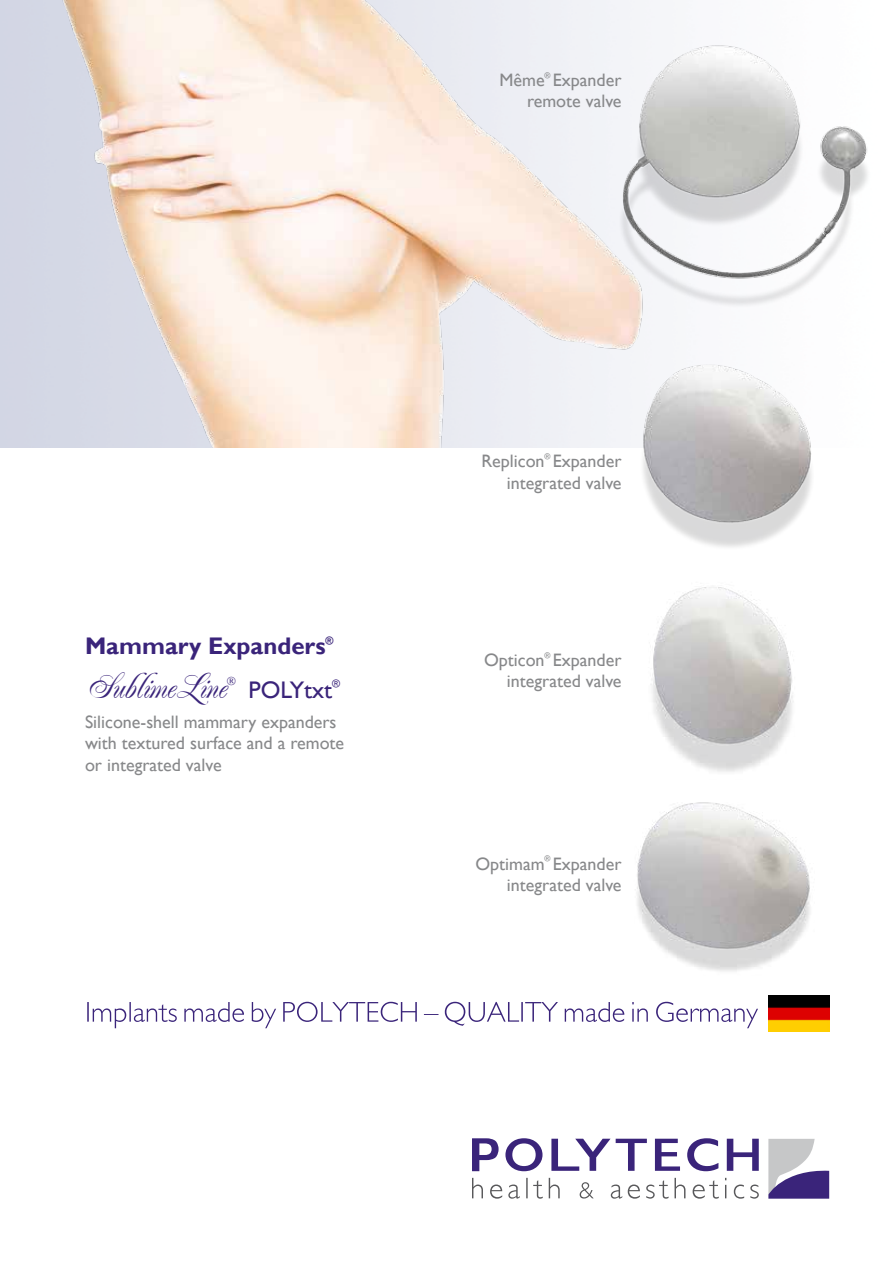
<style>
.page{position:relative;width:893px;height:1263px;background:#fff}
.page>*{position:absolute;margin:0;border:0;box-sizing:border-box;transform-origin:0 0}
.t1{font:36px "Poem Renaissance";color:#3a247a}
.t2{font:700 24px "Gill Sans";color:#3a247a}
.t3{font:24px "Gill Sans";color:#3a247a}
.t4{font:18px/21.6px "Gill Sans";color:#87888a;text-align:right}
.t5{font:700 12.9px "Poem Renaissance";color:#3a247a}
.t6{font:700 10.8px "Gill Sans";color:#3a247a}
.t7{font:10.8px "Gill Sans";color:#3a247a}
</style>
<div class="page">
<svg style="left:472px;top:1178px;width:11px;height:20px"></svg>
<svg style="left:490px;top:1184px;width:12px;height:15px"></svg>
<svg style="left:508px;top:1184px;width:12px;height:15px"></svg>
<svg style="left:526px;top:1178px;width:17px;height:21px"></svg>
<svg style="left:549px;top:1178px;width:11px;height:20px"></svg>
<svg style="left:580px;top:1182px;width:14px;height:16px"></svg>
<svg style="left:611px;top:1184px;width:11px;height:15px"></svg>
<svg style="left:628px;top:1184px;width:12px;height:15px"></svg>
<svg style="left:646px;top:1178px;width:39px;height:21px"></svg>
<svg style="left:693px;top:1180px;width:26px;height:19px"></svg>
<svg style="left:725px;top:1178px;width:1px;height:20px"></svg>
<svg style="left:734px;top:1184px;width:10px;height:15px"></svg>
<svg style="left:750px;top:1184px;width:9px;height:15px"></svg>
<svg style="left:472px;top:1138px;width:27px;height:33px"></svg>
<svg style="left:505px;top:1138px;width:37px;height:33px"></svg>
<svg style="left:551px;top:1139px;width:59px;height:32px"></svg>
<svg style="left:616px;top:1139px;width:31px;height:32px"></svg>
<svg style="left:655px;top:1139px;width:25px;height:32px"></svg>
<svg style="left:687px;top:1138px;width:31px;height:33px"></svg>
<svg style="left:727px;top:1139px;width:32px;height:32px"></svg>
<svg style="left:768px;top:1139px;width:61px;height:60px"></svg>
<img style="left:0;top:0;width:655px;height:448px">
<svg style="left:87px;top:1002px;width:671px;height:26px"></svg>
<img style="left:769px;top:995px;width:60px;height:36px">
<img style="left:609px;top:338px;width:203px;height:209px">
<img style="left:650px;top:587px;width:144px;height:185px">
<img style="left:637px;top:802px;width:173px;height:169px">
<img style="left:596px;top:39px;width:272px;height:283px">
<p class="t4" style="left:499px;top:69px;width:124px">Même<sup>®</sup> Expander remote valve</p>
<h2 class="t2" style="left:85px;top:632px;width:242px">Mammary Expanders</h2>
<p class="t6" style="left:326px;top:633px;width:9px">®</p>
<h1 class="t1" style="left:85px;top:666px;width:143px">SublimeLine</h1>
<p class="t5" style="left:226px;top:673px;width:12px">®</p>
<h2 class="t3" style="left:249px;top:676px;width:85px">POLYtxt</h2>
<p class="t7" style="left:332px;top:677px;width:9px">®</p>
<p class="t4" style="left:85px;top:711px;width:261px;text-align:left">Silicone-shell mammary expanders with textured surface and a remote or integrated valve</p>
<p class="t4" style="left:481px;top:451px;width:142px">Replicon<sup>®</sup> Expander integrated valve</p>
<p class="t4" style="left:484px;top:649px;width:139px">Opticon<sup>®</sup> Expander integrated valve</p>
<p class="t4" style="left:475px;top:853px;width:148px">Optimam<sup>®</sup> Expander integrated valve</p>
</div>
